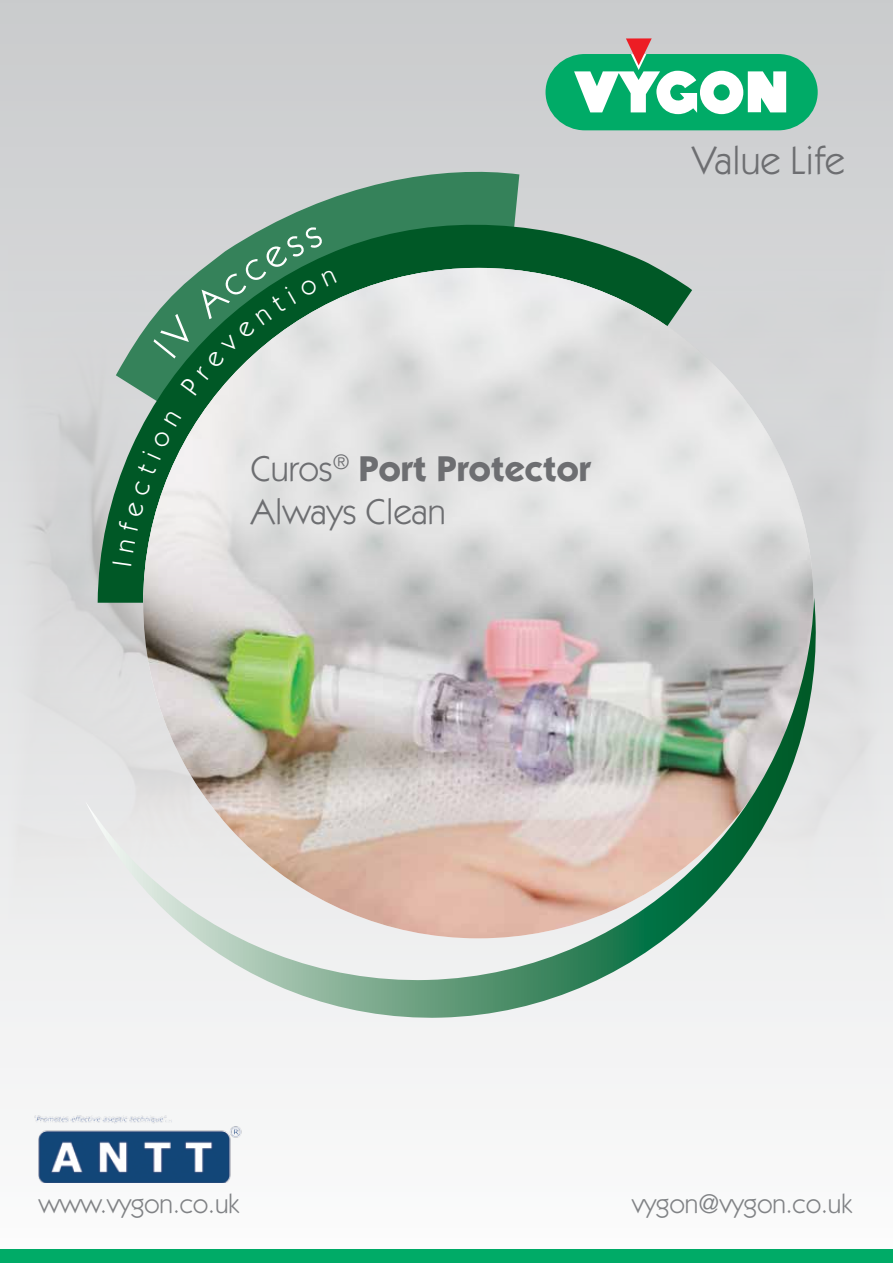
<style>
.page{position:relative;width:893px;height:1263px;background:#fff}
.page>*{position:absolute;margin:0;border:0;box-sizing:border-box;transform-origin:0 0}
.t1{font:39.3px "ITC Kabel Std";color:#6d6e71}
.t2{font:36px/43.2px "ITC Kabel Std";color:#6d6e71}
.t3{font:27px "ITC Kabel Std";color:#808285}
.s1{font-weight:700}
</style>
<div class="page">
<div style="left:1px;top:0;width:892px;height:1263px;background:linear-gradient(to bottom,#c6c8c9,#fafafa)"></div>
<svg style="left:116px;top:165px;width:403px;height:47px;background:#9cb7aa"></svg>
<svg style="left:98px;top:212px;width:594px;height:386px;background:#64947a"></svg>
<svg style="left:143px;top:268px;width:671px;height:670px;background:#dfe0df"></svg>
<img style="left:85px;top:598px;width:733px;height:422px">
<img style="left:26px;top:1108px;width:221px;height:75px">
<svg style="left:545px;top:38px;width:273px;height:92px"></svg>
<div style="left:0;top:1250px;width:893px;height:13px;background:#00ab67"></div>
<svg style="left:112px;top:561px;width:20px;height:5px"></svg>
<svg style="left:119px;top:540px;width:16px;height:13px"></svg>
<svg style="left:118px;top:411px;width:64px;height:121px;background:#4d8766"></svg>
<svg style="left:153px;top:226px;width:184px;height:170px;background:#64987c"></svg>
<h1 class="t1" style="left:692px;top:138px;width:154px">Value Life</h1>
<h2 class="t2" style="left:251px;top:447px;width:341px">Curos<sup>®</sup> <span class="s1">Port Protector<br></span>Always Clean</h2>
<p class="t3" style="left:39px;top:1188px;width:202px">www.vygon.co.uk</p>
<p class="t3" style="left:632px;top:1188px;width:221px">vygon@vygon.co.uk</p>
</div>
